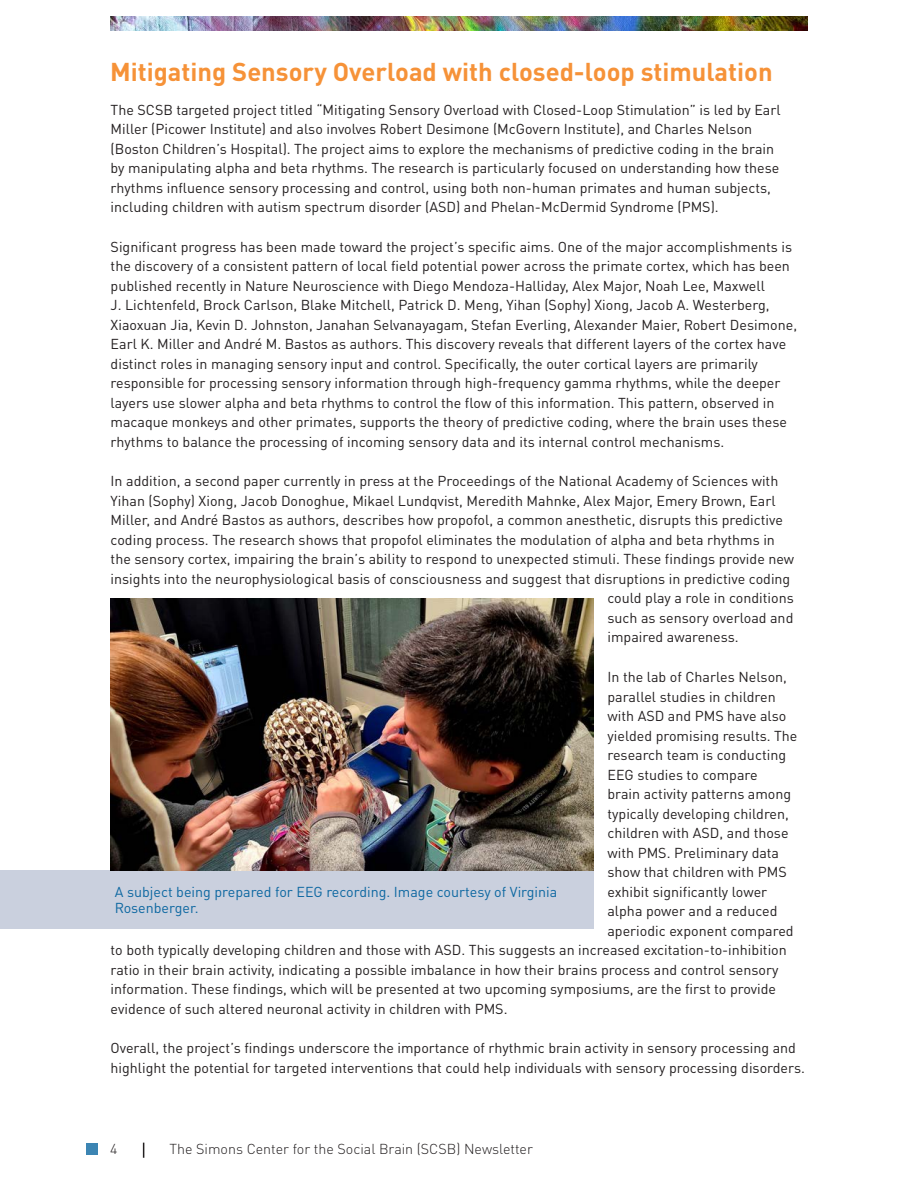
<style>
.page{position:relative;width:918px;height:1188px;background:#fff}
.page>*{position:absolute;margin:0;border:0;box-sizing:border-box;transform-origin:0 0}
.Head_01{font:700 25.5px "DIN Pro";color:#f69238}
.Text{font:14.25px/19.5px "DIN Pro";color:#231f20}
.Photo_caption{font:14.25px/16.5px "DIN Pro";color:#0c67a1}
.t1{font:300 14.25px "DIN Pro";color:#231f20}
</style>
<div class="page">
<div style="left:86px;top:1143px;width:12px;height:12px;background:#3c85b3"></div>
<svg style="left:143px;top:1143px;width:1px;height:15px"></svg>
<img style="left:110px;top:16px;width:698px;height:14px">
<div style="left:0;top:870px;width:594px;height:59px;background:#cad0de"></div>
<img style="left:110px;top:598px;width:484px;height:272px">
<p class="Head_01" style="left:110px;top:52px;width:664px">Mitigating Sensory Overload with closed-loop stimulation</p>
<p class="Text" style="left:111px;top:99px;width:672px">The SCSB targeted project titled “Mitigating Sensory Overload with Closed-Loop Stimulation” is led by Earl Miller (Picower Institute) and also involves Robert Desimone (McGovern Institute), and Charles Nelson (Boston Children’s Hospital). The project aims to explore the mechanisms of predictive coding in the brain by manipulating alpha and beta rhythms. The research is particularly focused on understanding how these rhythms influence sensory processing and control, using both non-human primates and human subjects, including children with autism spectrum disorder (ASD) and Phelan-McDermid Syndrome (PMS).</p>
<p class="Text" style="left:111px;top:236px;width:688px">Significant progress has been made toward the project’s specific aims. One of the major accomplishments is the discovery of a consistent pattern of local field potential power across the primate cortex, which has been published recently in Nature Neuroscience with Diego Mendoza-Halliday, Alex Major, Noah Lee, Maxwell<br>J. Lichtenfeld, Brock Carlson, Blake Mitchell, Patrick D. Meng, Yihan (Sophy) Xiong, Jacob A. Westerberg, Xiaoxuan Jia, Kevin D. Johnston, Janahan Selvanayagam, Stefan Everling, Alexander Maier, Robert Desimone, Earl K. Miller and André M. Bastos as authors. This discovery reveals that different layers of the cortex have distinct roles in managing sensory input and control. Specifically, the outer cortical layers are primarily responsible for processing sensory information through high-frequency gamma rhythms, while the deeper layers use slower alpha and beta rhythms to control the flow of this information. This pattern, observed in macaque monkeys and other primates, supports the theory of predictive coding, where the brain uses these rhythms to balance the processing of incoming sensory data and its internal control mechanisms.</p>
<p class="Text" style="left:111px;top:471px;width:669px">In addition, a second paper currently in press at the Proceedings of the National Academy of Sciences with</p>
<p class="Text" style="left:111px;top:490px;width:667px">Yihan (Sophy) Xiong, Jacob Donoghue, Mikael Lundqvist, Meredith Mahnke, Alex Major, Emery Brown, Earl</p>
<p class="Text" style="left:111px;top:510px;width:674px">Miller, and André Bastos as authors, describes how propofol, a common anesthetic, disrupts this predictive</p>
<p class="Text" style="left:111px;top:529px;width:666px">coding process. The research shows that propofol eliminates the modulation of alpha and beta rhythms in</p>
<p class="Text" style="left:111px;top:549px;width:685px">the sensory cortex, impairing the brain’s ability to respond to unexpected stimuli. These findings provide new</p>
<p class="Text" style="left:111px;top:568px;width:681px">insights into the neurophysiological basis of consciousness and suggest that disruptions in predictive coding</p>
<p class="Text" style="left:608px;top:588px;width:188px">could play a role in conditions</p>
<p class="Text" style="left:608px;top:607px;width:187px">such as sensory overload and</p>
<p class="Text" style="left:608px;top:627px;width:133px">impaired awareness.</p>
<p class="Text" style="left:608px;top:666px;width:181px">In the lab of Charles Nelson,</p>
<p class="Text" style="left:608px;top:686px;width:170px">parallel studies in children</p>
<p class="Text" style="left:608px;top:705px;width:180px">with ASD and PMS have also</p>
<p class="Text" style="left:608px;top:725px;width:192px">yielded promising results. The</p>
<p class="Text" style="left:608px;top:744px;width:180px">research team is conducting</p>
<p class="Text" style="left:608px;top:764px;width:152px">EEG studies to compare</p>
<p class="Text" style="left:608px;top:783px;width:185px">brain activity patterns among</p>
<p class="Text" style="left:608px;top:803px;width:183px">typically developing children,</p>
<p class="Text" style="left:608px;top:822px;width:183px">children with ASD, and those</p>
<p class="Text" style="left:608px;top:842px;width:173px">with PMS. Preliminary data</p>
<p class="Text" style="left:608px;top:861px;width:181px">show that children with PMS</p>
<p class="Text" style="left:608px;top:881px;width:161px">exhibit significantly lower</p>
<p class="Text" style="left:608px;top:900px;width:172px">alpha power and a reduced</p>
<p class="Text" style="left:608px;top:920px;width:188px">aperiodic exponent compared</p>
<p class="Text" style="left:111px;top:939px;width:678px">to both typically developing children and those with ASD. This suggests an increased excitation-to-inhibition</p>
<p class="Text" style="left:111px;top:959px;width:669px">ratio in their brain activity, indicating a possible imbalance in how their brains process and control sensory</p>
<p class="Text" style="left:111px;top:978px;width:667px">information. These findings, which will be presented at two upcoming symposiums, are the first to provide</p>
<p class="Text" style="left:111px;top:998px;width:398px">evidence of such altered neuronal activity in children with PMS.</p>
<p class="Text" style="left:111px;top:1037px;width:696px">Overall, the project’s findings underscore the importance of rhythmic brain activity in sensory processing and highlight the potential for targeted interventions that could help individuals with sensory processing disorders.</p>
<p class="Photo_caption" style="left:115px;top:882px;width:444px">A subject being prepared for EEG recording. Image courtesy of Virginia<br>Rosenberger.</p>
<p class="t1" style="left:110px;top:1138px;width:9px">4</p>
<p class="t1" style="left:169px;top:1138px;width:365px">The Simons Center for the Social Brain (SCSB) Newsletter</p>
</div>
